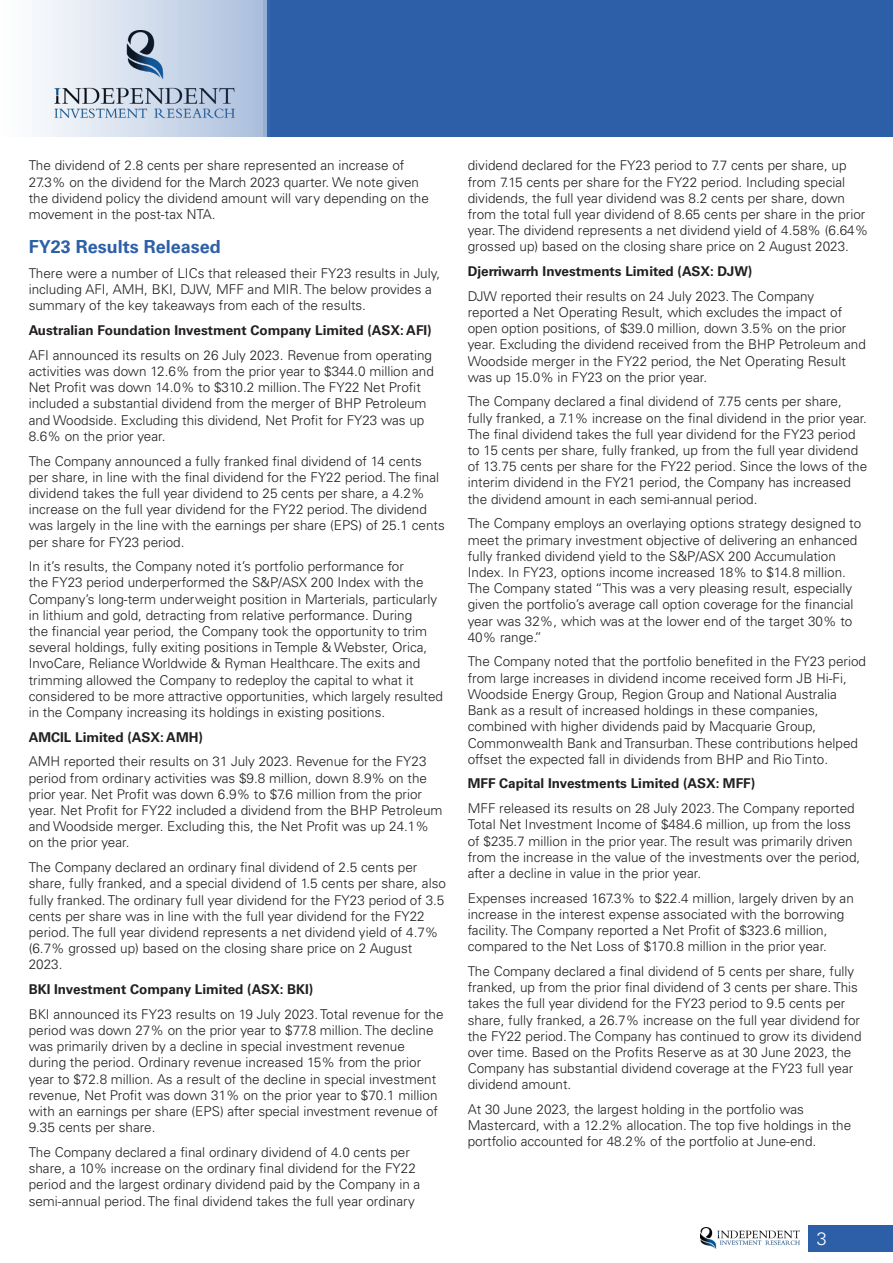
<style>
.page{position:relative;width:893px;height:1263px;background:#fff}
.page>*{position:absolute;margin:0;border:0;box-sizing:border-box;transform-origin:0 0}
.Header_3{font:700 18px "Univers LT Std";color:#2d5fa9}
.t1{font:300 18px "Univers LT Std";color:#fff}
.Source{font:300 13.5px/16.2px "Univers LT Std";color:#231f20}
.Header_4{font:700 13.5px "Univers LT Std";color:#231f20}
</style>
<div class="page">
<div style="left:808px;top:1225px;width:85px;height:26px;background:#2d5fa9"></div>
<img style="left:700px;top:1227px;width:99px;height:21px">
<svg style="left:39px;top:0;width:854px;height:136px;background:#547cb7"></svg>
<p class="Source" style="left:29px;top:157px;width:402px">The dividend of 2.8 cents per share represented an increase of 27.3% on the dividend for the March 2023 quarter. We note given the dividend policy the dividend amount will vary depending on the movement in the post-tax NTA.</p>
<p class="Header_3" style="left:29px;top:236px;width:194px">FY23 Results Released</p>
<p class="Source" style="left:29px;top:265px;width:413px">There were a number of LICs that released their FY23 results in July, including AFI, AMH, BKI, DJW, MFF and MIR. The below provides a summary of the key takeaways from each of the results.</p>
<p class="Header_4" style="left:29px;top:322px;width:405px">Australian Foundation Investment Company Limited (ASX: AFI)</p>
<p class="Source" style="left:29px;top:347px;width:407px">AFI announced its results on 26 July 2023. Revenue from operating activities was down 12.6% from the prior year to $344.0 million and Net Profit was down 14.0% to $310.2 million. The FY22 Net Profit included a substantial dividend from the merger of BHP Petroleum and Woodside. Excluding this dividend, Net Profit for FY23 was up 8.6% on the prior year.</p>
<p class="Source" style="left:29px;top:453px;width:418px">The Company announced a fully franked final dividend of 14 cents<br>per share, in line with the final dividend for the FY22 period. The final dividend takes the full year dividend to 25 cents per share, a 4.2% increase on the full year dividend for the FY22 period. The dividend was largely in the line with the earnings per share (EPS) of 25.1 cents per share for FY23 period.</p>
<p class="Source" style="left:29px;top:558px;width:416px">In it’s results, the Company noted it’s portfolio performance for<br>the FY23 period underperformed the S&amp;P/ASX 200 Index with the Company’s long-term underweight position in Marterials, particularly in lithium and gold, detracting from relative performance. During<br>the financial year period, the Company took the opportunity to trim several holdings, fully exiting positions in Temple &amp; Webster, Orica, InvoCare, Reliance Worldwide &amp; Ryman Healthcare. The exits and trimming allowed the Company to redeploy the capital to what it considered to be more attractive opportunities, which largely resulted in the Company increasing its holdings in existing positions.</p>
<p class="Header_4" style="left:29px;top:729px;width:176px">AMCIL Limited (ASX: AMH)</p>
<p class="Source" style="left:29px;top:753px;width:415px">AMH reported their results on 31 July 2023. Revenue for the FY23 period from ordinary activities was $9.8 million, down 8.9% on the prior year. Net Profit was down 6.9% to $7.6 million from the prior year. Net Profit for FY22 included a dividend from the BHP Petroleum and Woodside merger. Excluding this, the Net Profit was up 24.1% on the prior year.</p>
<p class="Source" style="left:29px;top:859px;width:419px">The Company declared an ordinary final dividend of 2.5 cents per share, fully franked, and a special dividend of 1.5 cents per share, also fully franked. The ordinary full year dividend for the FY23 period of 3.5 cents per share was in line with the full year dividend for the FY22 period. The full year dividend represents a net dividend yield of 4.7% (6.7% grossed up) based on the closing share price on 2 August 2023.</p>
<p class="Header_4" style="left:29px;top:981px;width:286px">BKI Investment Company Limited (ASX: BKI)</p>
<p class="Source" style="left:29px;top:1006px;width:416px">BKI announced its FY23 results on 19 July 2023. Total revenue for the period was down 27% on the prior year to $77.8 million. The decline was primarily driven by a decline in special investment revenue during the period. Ordinary revenue increased 15% from the prior year to $72.8 million. As a result of the decline in special investment revenue, Net Profit was down 31% on the prior year to $70.1 million with an earnings per share (EPS) after special investment revenue of 9.35 cents per share.</p>
<p class="Source" style="left:29px;top:1144px;width:393px">The Company declared a final ordinary dividend of 4.0 cents per share, a 10% increase on the ordinary final dividend for the FY22 period and the largest ordinary dividend paid by the Company in a semi-annual period. The final dividend takes the full year ordinary</p>
<p class="Source" style="left:468px;top:157px;width:402px">dividend declared for the FY23 period to 7.7 cents per share, up from 7.15 cents per share for the FY22 period. Including special dividends, the full year dividend was 8.2 cents per share, down from the total full year dividend of 8.65 cents per share in the prior year. The dividend represents a net dividend yield of 4.58% (6.64% grossed up) based on the closing share price on 2 August 2023.</p>
<p class="Header_4" style="left:468px;top:263px;width:286px">Djerriwarrh Investments Limited (ASX: DJW)</p>
<p class="Source" style="left:468px;top:288px;width:400px">DJW reported their results on 24 July 2023. The Company reported a Net Operating Result, which excludes the impact of open option positions, of $39.0 million, down 3.5% on the prior year. Excluding the dividend received from the BHP Petroleum and Woodside merger in the FY22 period, the Net Operating Result was up 15.0% in FY23 on the prior year.</p>
<p class="Source" style="left:468px;top:394px;width:401px">The Company declared a final dividend of 7.75 cents per share, fully franked, a 7.1% increase on the final dividend in the prior year.<br>The final dividend takes the full year dividend for the FY23 period to 15 cents per share, fully franked, up from the full year dividend of 13.75 cents per share for the FY22 period. Since the lows of the interim dividend in the FY21 period, the Company has increased the dividend amount in each semi-annual period.</p>
<p class="Source" style="left:468px;top:515px;width:395px">The Company employs an overlaying options strategy designed to meet the primary investment objective of delivering an enhanced fully franked dividend yield to the S&amp;P/ASX 200 Accumulation Index. In FY23, options income increased 18% to $14.8 million.<br>The Company stated “This was a very pleasing result, especially given the portfolio’s average call option coverage for the financial year was 32%, which was at the lower end of the target 30% to 40% range.”</p>
<p class="Source" style="left:468px;top:654px;width:400px">The Company noted that the portfolio benefited in the FY23 period from large increases in dividend income received form JB Hi-Fi, Woodside Energy Group, Region Group and National Australia Bank as a result of increased holdings in these companies, combined with higher dividends paid by Macquarie Group, Commonwealth Bank and Transurban. These contributions helped offset the expected fall in dividends from BHP and Rio Tinto.</p>
<p class="Header_4" style="left:468px;top:776px;width:289px">MFF Capital Investments Limited (ASX: MFF)</p>
<p class="Source" style="left:468px;top:800px;width:394px">MFF released its results on 28 July 2023. The Company reported Total Net Investment Income of $484.6 million, up from the loss of $235.7 million in the prior year. The result was primarily driven from the increase in the value of the investments over the period, after a decline in value in the prior year.</p>
<p class="Source" style="left:468px;top:890px;width:388px">Expenses increased 167.3% to $22.4 million, largely driven by an increase in the interest expense associated with the borrowing facility. The Company reported a Net Profit of $323.6 million, compared to the Net Loss of $170.8 million in the prior year.</p>
<p class="Source" style="left:468px;top:963px;width:395px">The Company declared a final dividend of 5 cents per share, fully franked, up from the prior final dividend of 3 cents per share. This takes the full year dividend for the FY23 period to 9.5 cents per share, fully franked, a 26.7% increase on the full year dividend for the FY22 period. The Company has continued to grow its dividend over time. Based on the Profits Reserve as at 30 June 2023, the Company has substantial dividend coverage at the FY23 full year dividend amount.</p>
<p class="Source" style="left:468px;top:1101px;width:385px">At 30 June 2023, the largest holding in the portfolio was<br>Mastercard, with a 12.2% allocation. The top five holdings in the portfolio accounted for 48.2% of the portfolio at June-end.</p>
<h1 class="t1" style="left:817px;top:1227px;width:12px">3</h1>
</div>
